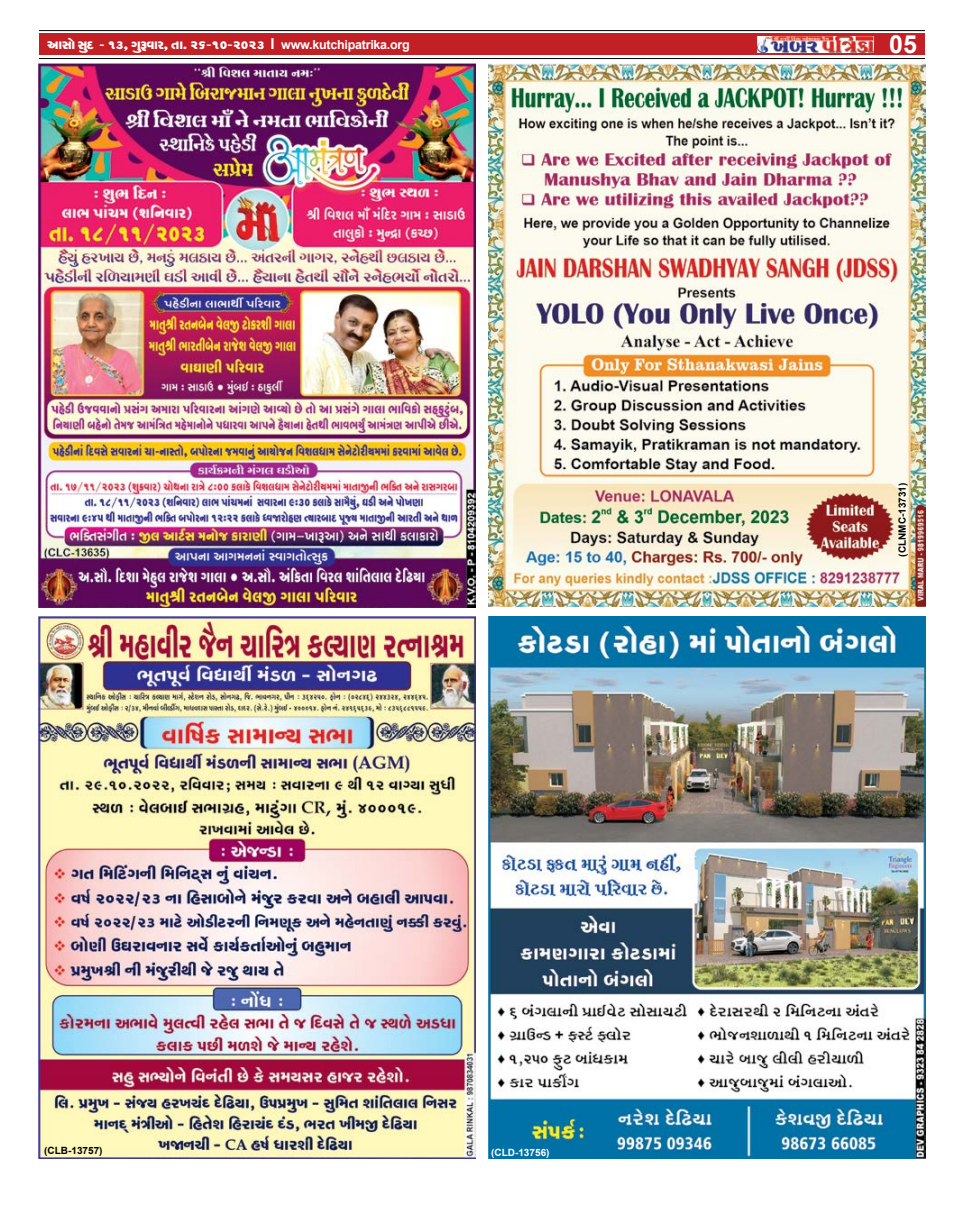
<style>
.page{position:relative;width:964px;height:1205px;background:#fff}
.page>*{position:absolute;margin:0;border:0;box-sizing:border-box;transform-origin:0 0}
.t1{font:700 25px "Arial";color:#fff}
.t2{font:15px "SHREE GUJ7";letter-spacing:-.02em;color:#fff}
.t3{font:700 10px "Arial";color:#000}
.t4{font:700 10px "Arial";color:#fff}
.s1{font-family:"Arial";font-weight:700}
.s2{font-family:"Arial";font-weight:700;font-size:12.5px}
</style>
<div class="page">
<hr style="left:39px;top:58px;width:886px;height:1px;background:#000">
<div style="left:39px;top:34px;width:713px;height:21px;background:#c22025"></div>
<hr style="left:39px;top:30px;width:886px;height:1px;background:#000">
<div style="left:753px;top:34px;width:172px;height:21px;background:#c22025"></div>
<img style="left:757px;top:36px;width:116px;height:17px">
<img style="left:39px;top:64px;width:437px;height:543px">
<img style="left:488px;top:64px;width:437px;height:542px">
<img style="left:488px;top:617px;width:437px;height:542px">
<img style="left:39px;top:617px;width:437px;height:542px">
<p class="t2" style="left:47px;top:38px;width:364px">Apkp¡ kyv$ - 13, Nyê$hpf, sp. 26-10-2023 <span class="s1">I</span> <span class="s2">www.kutchipatrika.org</span></p>
<h1 class="t1" style="left:889px;top:26px;width:29px">05</h1>
<p class="t3" style="left:44px;top:1143px;width:60px">(CLB-13757)</p>
<p class="t4" style="left:491px;top:1145px;width:60px">(CLD-13756)</p>
<p class="t3" style="left:895px;top:557px;width:75px;rotate:-90deg">(CLNMC-13731)</p>
</div>
